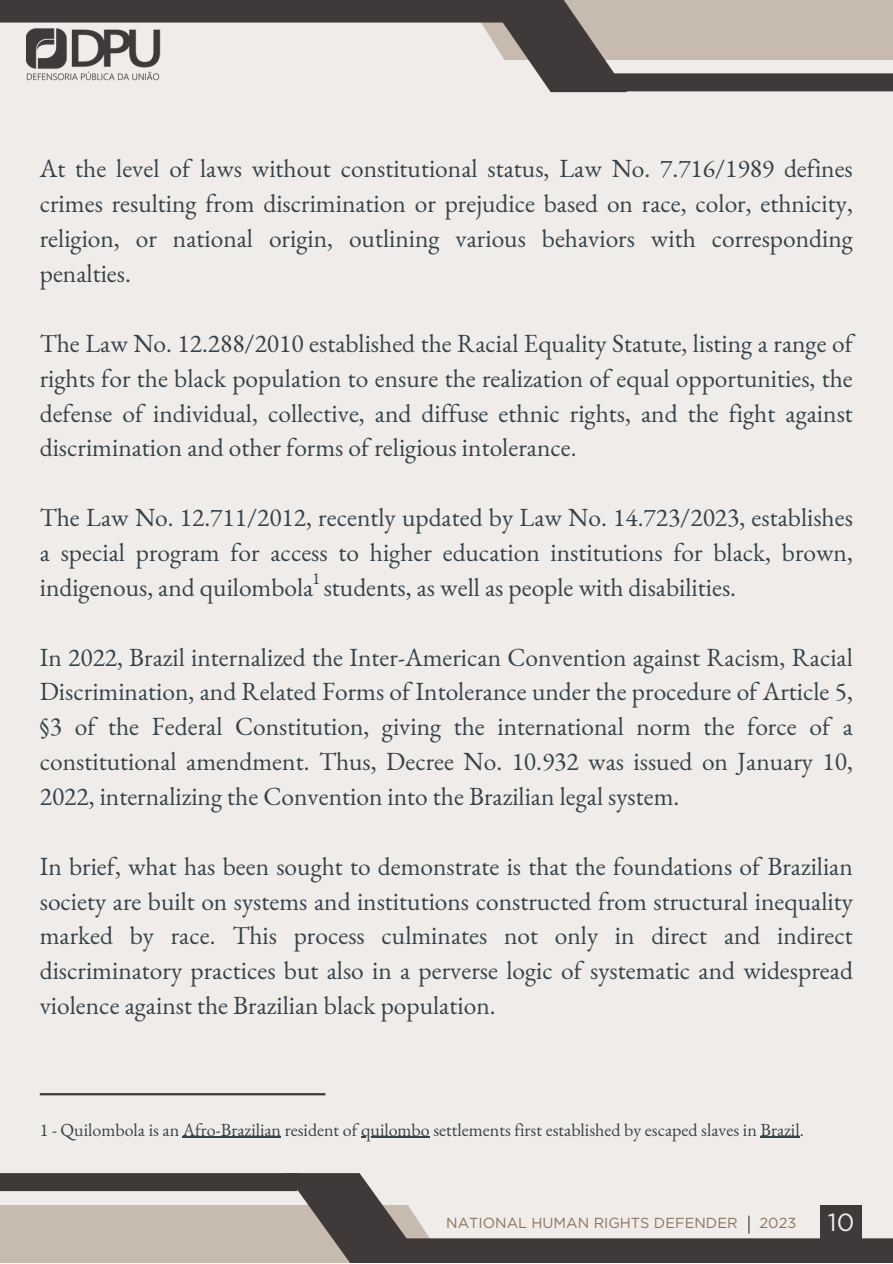
<style>
.page{position:relative;width:893px;height:1264px;background:#fff}
.page>*{position:absolute;margin:0;border:0;box-sizing:border-box;transform-origin:0 0}
.t1{font:25.5px/34.8px "EB Garamond";color:#35424a;text-align:justify}
.t2{font:24.75px "Gotham";color:#f0ece9}
.t3{font:18px "EB Garamond";color:#35424a}
.t4{font:16.95px "EB Garamond";color:#35424a}
.t5{font:14.55px "Gotham";color:#8b735b}
</style>
<div class="page">
<div style="left:0;top:0;width:892px;height:1262px;background:#f0ece9"></div>
<img style="left:27px;top:28px;width:133px;height:53px">
<div style="left:0;top:1204px;width:460px;height:58px;background:#c7bbb0"></div>
<div style="left:0;top:1173px;width:297px;height:18px;background:#3f393a"></div>
<svg style="left:285px;top:1173px;width:148px;height:89px"></svg>
<div style="left:403px;top:1238px;width:489px;height:24px;background:#3f393a"></div>
<svg style="left:748px;top:1215px;width:1px;height:18px"></svg>
<div style="left:452px;top:0;width:440px;height:60px;background:#c7bbb0"></div>
<svg style="left:474px;top:0;width:153px;height:92px"></svg>
<div style="left:0;top:0;width:509px;height:23px;background:#3f393a"></div>
<div style="left:604px;top:73px;width:288px;height:18px;background:#3f393a"></div>
<div style="left:820px;top:1204px;width:41px;height:40px;background:#3f393a"></div>
<hr style="left:183px;top:1136px;width:98px;height:1px;background:#35424a">
<hr style="left:361px;top:1136px;width:69px;height:1px;background:#35424a">
<hr style="left:760px;top:1136px;width:39px;height:1px;background:#35424a">
<hr style="left:40px;top:1093px;width:285px;height:2px;background:#3f393a">
<p class="t1" style="left:40px;top:151px;width:814px">At the level of laws without constitutional status, Law No. 7.716/1989 defines crimes resulting from discrimination or prejudice based on race, color, ethnicity, religion, or national origin, outlining various behaviors with corresponding penalties.</p>
<p class="t1" style="left:40px;top:325px;width:814px">The Law No. 12.288/2010 established the Racial Equality Statute, listing a range of rights for the black population to ensure the realization of equal opportunities, the defense of individual, collective, and diffuse ethnic rights, and the fight against discrimination and other forms of religious intolerance.</p>
<p class="t1" style="left:40px;top:499px;width:814px">The Law No. 12.711/2012, recently updated by Law No. 14.723/2023, establishes a special program for access to higher education institutions for black, brown, indigenous, and quilombola students, as well as people with disabilities.</p>
<p class="t4" style="left:312px;top:567px;width:10px">1</p>
<p class="t1" style="left:40px;top:639px;width:814px">In 2022, Brazil internalized the Inter-American Convention against Racism, Racial Discrimination, and Related Forms of Intolerance under the procedure of Article 5, §3 of the Federal Constitution, giving the international norm the force of a constitutional amendment. Thus, Decree No. 10.932 was issued on January 10, 2022, internalizing the Convention into the Brazilian legal system.</p>
<p class="t1" style="left:40px;top:848px;width:814px">In brief, what has been sought to demonstrate is that the foundations of Brazilian society are built on systems and institutions constructed from structural inequality marked by race. This process culminates not only in direct and indirect discriminatory practices but also in a perverse logic of systematic and widespread violence against the Brazilian black population.</p>
<p class="t3" style="left:40px;top:1117px;width:765px">1 - Quilombola is an Afro-Brazilian resident of quilombo settlements first established by escaped slaves in Brazil.</p>
<p class="t5" style="left:446px;top:1213px;width:293px">NATIONAL HUMAN RIGHTS DEFENDER</p>
<p class="t5" style="left:759px;top:1213px;width:38px">2023</p>
<p class="t2" style="left:827px;top:1207px;width:28px">10</p>
</div>
